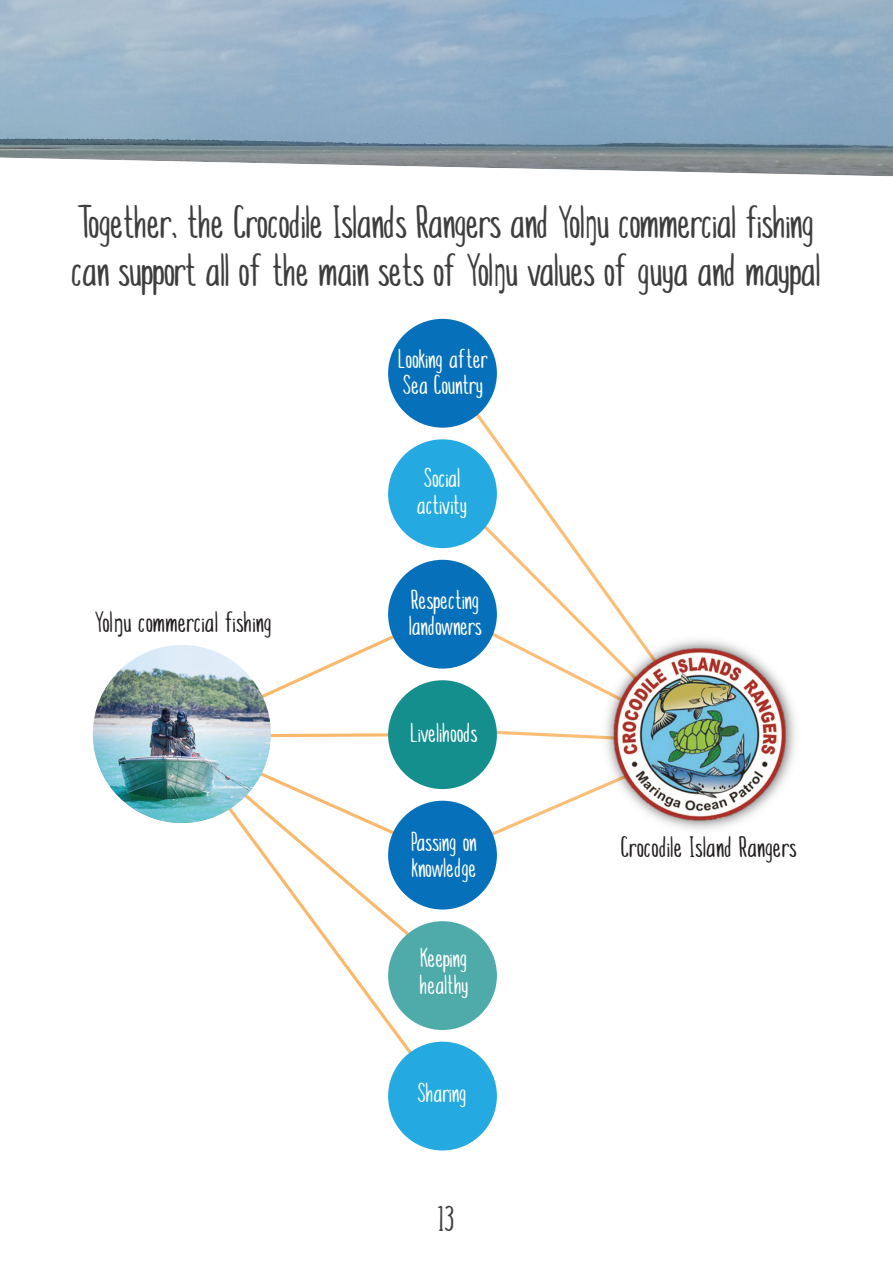
<style>
.page{position:relative;width:893px;height:1263px;background:#fff}
.page>*{position:absolute;margin:0;border:0;box-sizing:border-box;transform-origin:0 0}
.t1{font:45px/48px "Malam";color:#3e3e3f}
.t2{font:34.5px "Malam";color:#3e3e3f}
.t3{font:28.5px "Malam";letter-spacing:.02em;color:#231f20}
.t4{font:26.4px/26.4px "Malam";letter-spacing:.015em;color:#fff}
.s1{font-family:"Cantarell"}
.s2{font-family:"Cantarell";font-size:27.6px}
</style>
<div class="page">
<img style="left:0;top:0;width:893px;height:158px">
<svg style="left:29px;top:158px;width:864px;height:19px"></svg>
<svg style="left:321px;top:898px;width:123px;height:191px"></svg>
<svg style="left:263px;top:856px;width:146px;height:79px"></svg>
<svg style="left:180px;top:622px;width:415px;height:234px"></svg>
<svg style="left:442px;top:381px;width:193px;height:350px"></svg>
<div style="left:388px;top:319px;width:109px;height:109px;background:#0671ba;border-radius:50%"></div>
<div style="left:388px;top:439px;width:109px;height:109px;background:#24aae1;border-radius:50%"></div>
<div style="left:388px;top:560px;width:109px;height:109px;background:#0671ba;border-radius:50%"></div>
<div style="left:388px;top:680px;width:109px;height:109px;background:#158e8e;border-radius:50%"></div>
<div style="left:388px;top:801px;width:109px;height:108px;background:#0671ba;border-radius:50%"></div>
<div style="left:388px;top:921px;width:109px;height:109px;background:#4faaaa;border-radius:50%"></div>
<div style="left:388px;top:1042px;width:109px;height:108px;background:#24aae1;border-radius:50%"></div>
<img style="left:595px;top:631px;width:200px;height:198px">
<img style="left:93px;top:645px;width:178px;height:178px;border-radius:89px">
<h1 class="t1" style="left:72px;top:202px;width:750px">Together, the Crocodile Islands Rangers and Yol<span class="s1">ŋ</span>u commercial fishing can support all of the main sets of Yol<span class="s1">ŋ</span>u values of guya and maypal</h1>
<p class="t4" style="left:399px;top:348px;width:91px">Looking after<br>Sea Country</p>
<p class="t3" style="left:95px;top:611px;width:178px">Yol<span class="s2">ŋ</span>u commercial fishing</p>
<p class="t4" style="left:417px;top:467px;width:51px">Social activity</p>
<p class="t4" style="left:409px;top:588px;width:74px">Respecting landowners</p>
<p class="t4" style="left:411px;top:722px;width:68px">Livelihoods</p>
<p class="t4" style="left:412px;top:831px;width:66px">Passing on knowledge</p>
<p class="t4" style="left:420px;top:947px;width:50px">Keeping healthy</p>
<p class="t4" style="left:418px;top:1081px;width:51px">Sharing</p>
<p class="t2" style="left:438px;top:1205px;width:18px">13</p>
<p class="t3" style="left:621px;top:836px;width:177px">Crocodile Island Rangers</p>
</div>
